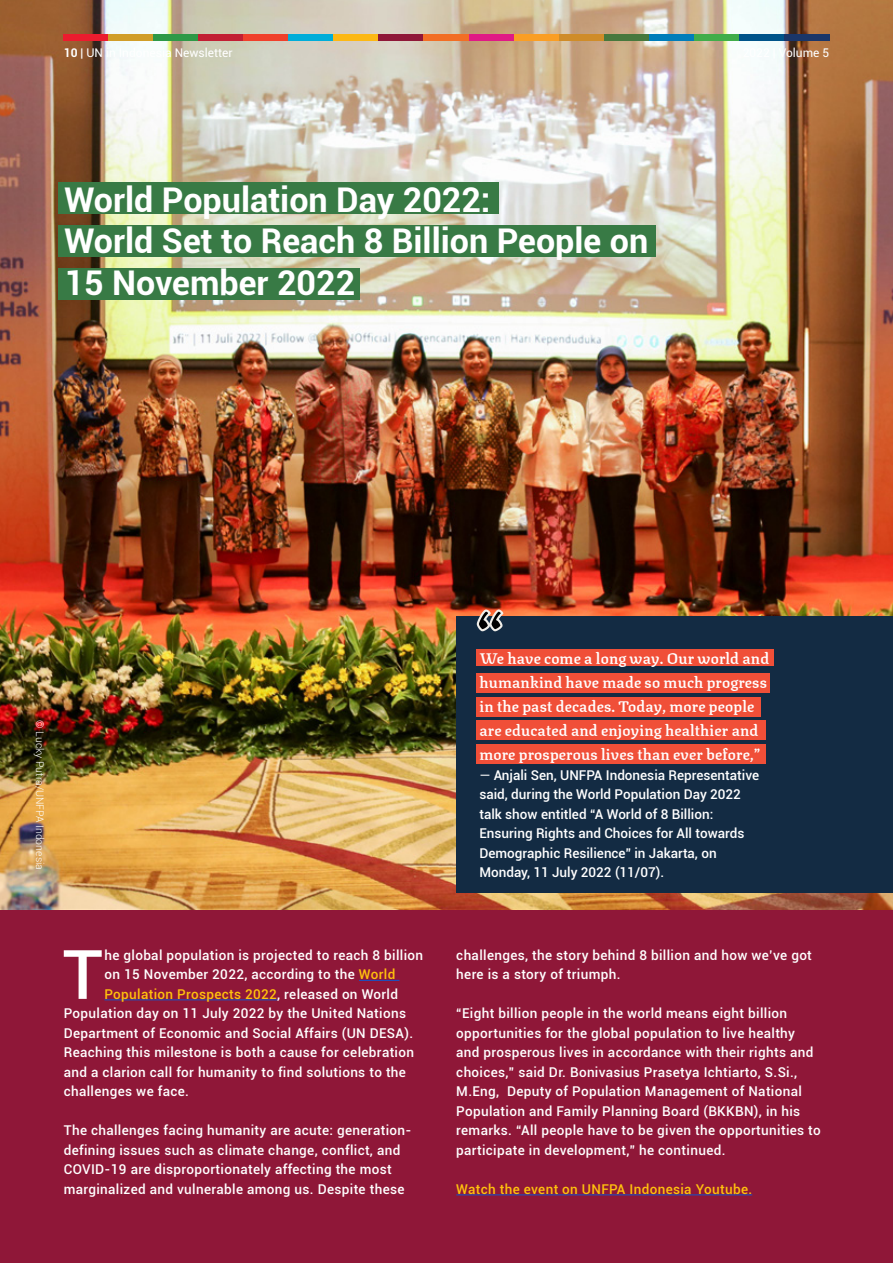
<style>
.page{position:relative;width:893px;height:1263px;background:#8f1738}
.page>*{position:absolute;margin:0;border:0;box-sizing:border-box;transform-origin:0 0}
.t1{font:500 68.4px "Roboto";color:#fff}
.t2{font:700 34.05px/41.5px "Roboto";color:#fff}
.t3{font:600 15.15px/24px "Texturina";letter-spacing:.01em;color:#fff}
.t4{font:500 13.5px/19.5px "Roboto";letter-spacing:.025em;color:#fff}
.t5{font:500 13.5px/19.5px "Roboto";color:#fff}
.t6{font:500 13.5px "Roboto";letter-spacing:.025em;color:#ffc20d}
.t7{font:12px "Roboto";color:#fff}
.t8{font:300 10.5px "Roboto";color:#fff}
.s1{font-weight:700}
.s2{color:#ffc20d}
.s3{color:#fff}
.s4{font-weight:400}
</style>
<div class="page">
<img style="left:0;top:0;width:893px;height:910px">
<hr style="left:359px;top:980px;width:40px;height:1px;background:#15c">
<hr style="left:104px;top:999px;width:173px;height:1px;background:#15c">
<hr style="left:456px;top:1194px;width:296px;height:1px;background:#15c">
<div style="left:58px;top:268px;width:301px;height:31px;background:#387a45"></div>
<div style="left:58px;top:183px;width:441px;height:31px;background:#387a45"></div>
<div style="left:58px;top:225px;width:598px;height:31px;background:#387a45"></div>
<div style="left:64px;top:34px;width:45px;height:6px;background:#eb1c2e"></div>
<div style="left:109px;top:34px;width:45px;height:6px;background:#d19e29"></div>
<div style="left:154px;top:34px;width:45px;height:6px;background:#2e9947"></div>
<div style="left:199px;top:34px;width:45px;height:6px;background:#c21f33"></div>
<div style="left:244px;top:34px;width:45px;height:6px;background:#f0402b"></div>
<div style="left:289px;top:34px;width:45px;height:6px;background:#00add9"></div>
<div style="left:334px;top:34px;width:45px;height:6px;background:#fcb814"></div>
<div style="left:379px;top:34px;width:45px;height:6px;background:#8f1738"></div>
<div style="left:424px;top:34px;width:45px;height:6px;background:#f26e24"></div>
<div style="left:469px;top:34px;width:45px;height:6px;background:#e01a85"></div>
<div style="left:514px;top:34px;width:45px;height:6px;background:#fa9e24"></div>
<div style="left:559px;top:34px;width:45px;height:6px;background:#cf8c29"></div>
<div style="left:604px;top:34px;width:45px;height:6px;background:#47783d"></div>
<div style="left:649px;top:34px;width:45px;height:6px;background:#007dba"></div>
<div style="left:694px;top:34px;width:45px;height:6px;background:#40ad4a"></div>
<div style="left:739px;top:34px;width:45px;height:6px;background:#00548a"></div>
<div style="left:784px;top:34px;width:45px;height:6px;background:#1a3669"></div>
<div style="left:456px;top:617px;width:437px;height:276px;background:#132b43"></div>
<svg style="left:475px;top:608px;width:29px;height:24px"></svg>
<div style="left:476px;top:744px;width:290px;height:20px;background:#f04f38"></div>
<div style="left:476px;top:650px;width:298px;height:16px;background:#f04f38"></div>
<div style="left:476px;top:674px;width:293px;height:19px;background:#f04f38"></div>
<div style="left:476px;top:697px;width:284px;height:20px;background:#f04f38"></div>
<div style="left:476px;top:720px;width:290px;height:20px;background:#f04f38"></div>
<p class="t7" style="left:64px;top:44px;width:170px"><span class="s1">10</span> | UN in Indonesia Newsletter</p>
<p class="t7" style="left:743px;top:44px;width:88px">2022 | Volume 5</p>
<h2 class="t2" style="left:64px;top:178px;width:585px">World Population Day 2022:<br>World Set to Reach 8 Billion People on<br>15 November 2022</h2>
<p class="t8" style="left:47px;top:720px;width:151px;rotate:90deg">© Lucky Putra/UNFPA Indonesia</p>
<h1 class="t1" style="left:63px;top:926px;width:42px">T</h1>
<p class="t4" style="left:104px;top:945px;width:320px">he global population is projected to reach 8 billion</p>
<p class="t4" style="left:104px;top:964px;width:292px">on 15 November 2022, according to the <span class="s2">World</span></p>
<p class="t6" style="left:104px;top:984px;width:295px">Population Prospects 2022<span class="s3">, released on World</span></p>
<p class="t4" style="left:64px;top:1003px;width:344px">Population day on 11 July 2022 by the United Nations</p>
<p class="t4" style="left:64px;top:1023px;width:351px">Department of Economic and Social Affairs (UN DESA).</p>
<p class="t4" style="left:64px;top:1042px;width:352px">Reaching this milestone is both a cause for celebration</p>
<p class="t4" style="left:64px;top:1062px;width:344px">and a clarion call for humanity to find solutions to the</p>
<p class="t4" style="left:64px;top:1081px;width:127px">challenges we face.</p>
<p class="t4" style="left:64px;top:1120px;width:349px">The challenges facing humanity are acute: generation&shy;defining issues such as climate change, conflict, and COVID-19 are disproportionately affecting the most marginalized and vulnerable among us. Despite these</p>
<p class="t3" style="left:479px;top:645px;width:291px">We have come a long way. Our world and humankind have made so much progress in the past decades. Today, more people are educated and enjoying healthier and more prosperous lives than ever before,”</p>
<p class="t5" style="left:479px;top:764px;width:281px"><span class="s4">—</span> Anjali Sen, UNFPA Indonesia Representative said, during the World Population Day 2022 talk show entitled “A World of 8 Billion:<br>Ensuring Rights and Choices for All towards Demographic Resilience” in Jakarta, on Monday, 11 July 2022 (11/07).</p>
<p class="t4" style="left:456px;top:945px;width:357px">challenges, the story behind 8 billion and how we’ve got here is a story of triumph.</p>
<p class="t4" style="left:456px;top:1003px;width:366px">“Eight billion people in the world means eight billion opportunities for the global population to live healthy and prosperous lives in accordance with their rights and choices,” said Dr. Bonivasius Prasetya Ichtiarto, S.Si., M.Eng, Deputy of Population Management of National Population and Family Planning Board (BKKBN), in his remarks. “All people have to be given the opportunities to participate in development,” he continued.</p>
<p class="t6" style="left:456px;top:1179px;width:297px">Watch the event on UNFPA Indonesia Youtube.</p>
</div>
